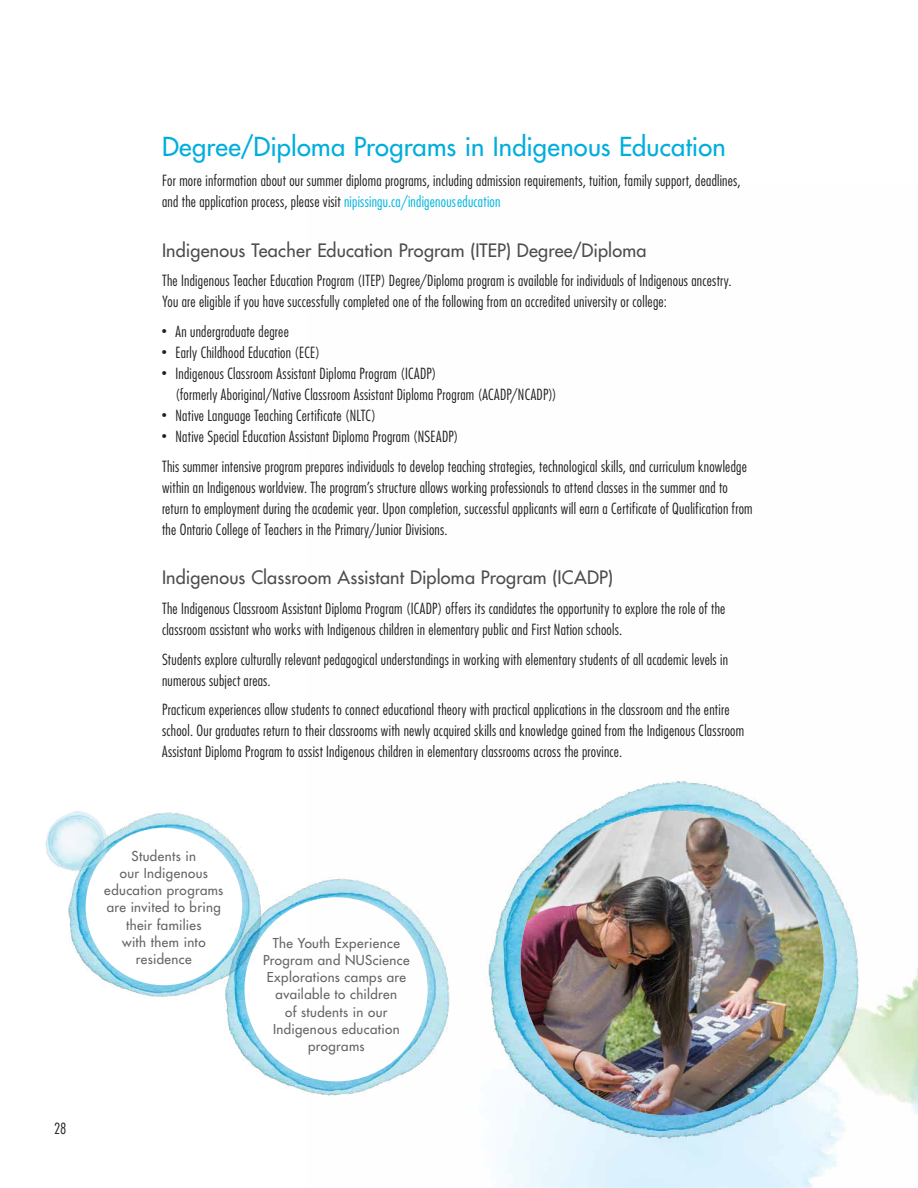
<style>
.page{position:relative;width:918px;height:1188px;background:#fff}
.page>*{position:absolute;margin:0;border:0;box-sizing:border-box;transform-origin:0 0}
.t1{font:500 25.5px "Futura Std";letter-spacing:.01em;color:#00aedd}
.t2{font:500 18px "Futura Std";letter-spacing:.01em;color:#4d4d4f}
.Paragraph_space_afte{font:300 condensed 15px/21px "Futura Std";letter-spacing:.015em;color:#231f20}
.t3{font:500 13.35px/17.2px "Futura Std";letter-spacing:.03em;color:#636466;text-align:center}
.s1{color:#00b5e0}
.s2{font-size:10.5px}
</style>
<div class="page">
<img style="left:502px;top:968px;width:416px;height:220px">
<img style="left:226px;top:877px;width:224px;height:219px">
<div style="left:244px;top:897px;width:184px;height:185px;background:#fff;border-radius:50%"></div>
<img style="left:68px;top:812px;width:198px;height:193px">
<div style="left:85px;top:827px;width:158px;height:159px;background:#fff;border-radius:50%"></div>
<img style="left:45px;top:811px;width:64px;height:62px">
<img style="left:486px;top:781px;width:383px;height:374px">
<img style="left:520px;top:811px;width:304px;height:305px">
<p class="Paragraph_space_afte" style="left:54px;top:1118px;width:14px">28</p>
<h2 class="t1" style="left:162px;top:131px;width:565px">Degree/Diploma Programs in Indigenous Education</h2>
<p class="Paragraph_space_afte" style="left:162px;top:170px;width:580px">For more information about our summer diploma programs, including admission requirements, tuition, family support, deadlines, and the application process, please visit <span class="s1">nipissingu.ca/indigenouseducation</span></p>
<h3 class="t2" style="left:162px;top:239px;width:486px">Indigenous Teacher Education Program (ITEP) Degree/Diploma</h3>
<p class="Paragraph_space_afte" style="left:162px;top:270px;width:570px">The Indigenous Teacher Education Program (ITEP) Degree/Diploma program is available for individuals of Indigenous ancestry.<br>You are eligible if you have successfully completed one of the following from an accredited university or college:</p>
<p class="Paragraph_space_afte" style="left:162px;top:321px;width:128px"><span class="s2">•</span> An undergraduate degree</p>
<p class="Paragraph_space_afte" style="left:162px;top:342px;width:160px"><span class="s2">•</span> Early Childhood Education (ECE)</p>
<p class="Paragraph_space_afte" style="left:176px;top:363px;width:383px;text-indent:-14px"><span class="s2">•</span> Indigenous Classroom Assistant Diploma Program (ICADP)<br>(formerly Aboriginal/Native Classroom Assistant Diploma Program (ACADP/NCADP))</p>
<p class="Paragraph_space_afte" style="left:162px;top:405px;width:215px"><span class="s2">•</span> Native Language Teaching Certificate (NLTC)</p>
<p class="Paragraph_space_afte" style="left:162px;top:426px;width:298px"><span class="s2">•</span> Native Special Education Assistant Diploma Program (NSEADP)</p>
<p class="Paragraph_space_afte" style="left:162px;top:455px;width:592px">This summer intensive program prepares individuals to develop teaching strategies, technological skills, and curriculum knowledge within an Indigenous worldview. The program’s structure allows working professionals to attend classes in the summer and to return to employment during the academic year. Upon completion, successful applicants will earn a Certificate of Qualification from the Ontario College of Teachers in the Primary/Junior Divisions.</p>
<h3 class="t2" style="left:162px;top:567px;width:453px">Indigenous Classroom Assistant Diploma Program (ICADP)</h3>
<p class="Paragraph_space_afte" style="left:162px;top:598px;width:565px">The Indigenous Classroom Assistant Diploma Program (ICADP) offers its candidates the opportunity to explore the role of the classroom assistant who works with Indigenous children in elementary public and First Nation schools.</p>
<p class="Paragraph_space_afte" style="left:162px;top:649px;width:568px">Students explore culturally relevant pedagogical understandings in working with elementary students of all academic levels in numerous subject areas.</p>
<p class="Paragraph_space_afte" style="left:162px;top:699px;width:584px">Practicum experiences allow students to connect educational theory with practical applications in the classroom and the entire school. Our graduates return to their classrooms with newly acquired skills and knowledge gained from the Indigenous Classroom<br>Assistant Diploma Program to assist Indigenous children in elementary classrooms across the province.</p>
<p class="t3" style="left:104px;top:847px;width:121px">Students in<br>our Indigenous education programs are invited to bring their families<br>with them into residence</p>
<p class="t3" style="left:263px;top:934px;width:148px">The Youth Experience<br>Program and NUScience<br>Explorations camps are available to children<br>of students in our<br>Indigenous education programs</p>
</div>
